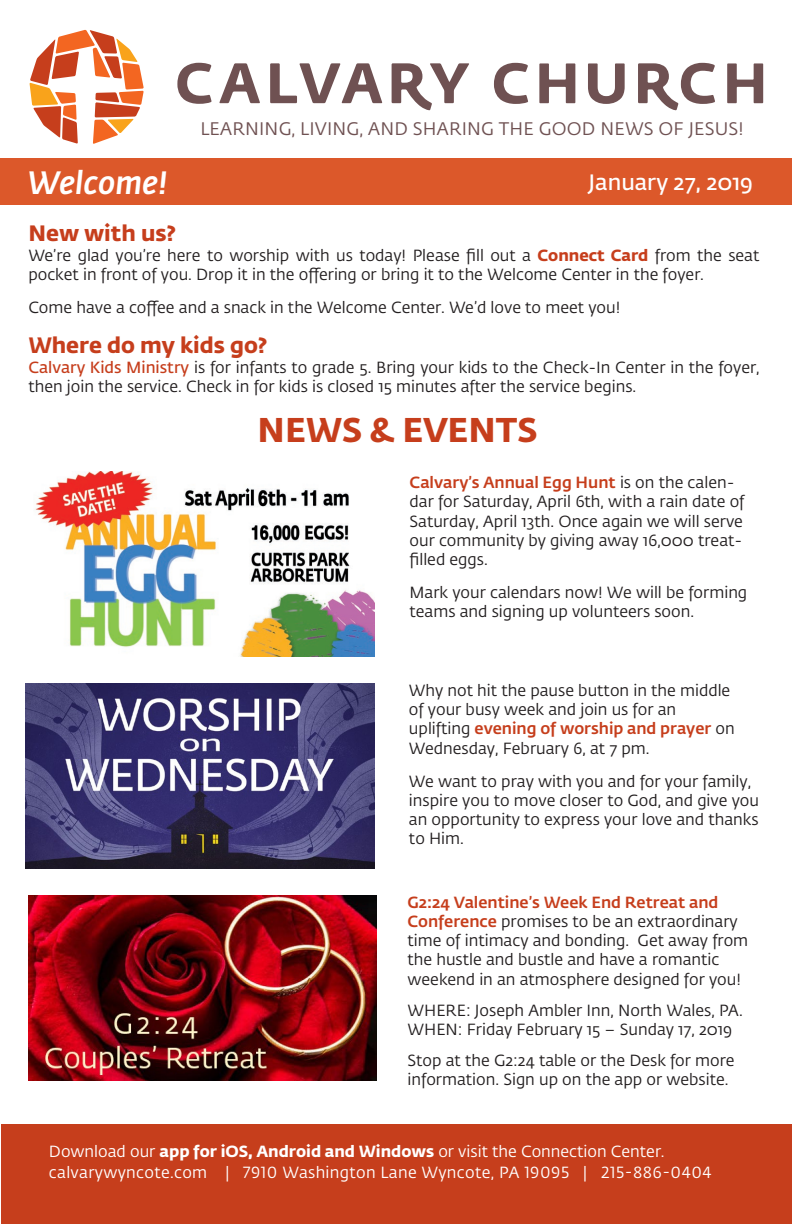
<style>
.page{position:relative;width:792px;height:1224px;background:#fff}
.page>*{position:absolute;margin:0;border:0;box-sizing:border-box;transform-origin:0 0}
.t1{font:700 34px "Fedra Sans Std";color:#c63e1c}
.t2{font:italic 500 32px "Fedra Sans Std";color:#fff}
.t3{font:700 22px "Fedra Sans Std";color:#c63e1c}
.t4{font:600 22px "Fedra Sans Std";color:#fff}
.t5{font:18px "Fedra Sans Std";letter-spacing:.01em;color:#6f5152}
.t6{font:16px/19.2px "Fedra Sans Std";color:#231f20}
.t7{font:16px "Fedra Sans Std";letter-spacing:.02em;color:#fff}
.t8{font:16px "Fedra Sans Std";color:#fff}
.s1{font-weight:700;color:#c63e1c}
.s2{font-weight:600;color:#c63e1c}
.s3{font-weight:500;color:#c63e1c}
.s4{font-weight:700}
</style>
<div class="page">
<div style="left:0;top:159px;width:792px;height:46px;background:#dc582a"></div>
<svg style="left:219px;top:63px;width:41px;height:40px"></svg>
<svg style="left:270px;top:63px;width:112px;height:40px"></svg>
<svg style="left:392px;top:63px;width:77px;height:47px"></svg>
<svg style="left:177px;top:63px;width:35px;height:41px"></svg>
<svg style="left:30px;top:30px;width:114px;height:114px"></svg>
<svg style="left:539px;top:63px;width:36px;height:40px"></svg>
<svg style="left:727px;top:63px;width:36px;height:40px"></svg>
<svg style="left:494px;top:63px;width:34px;height:41px"></svg>
<svg style="left:588px;top:63px;width:37px;height:41px"></svg>
<svg style="left:638px;top:63px;width:77px;height:47px"></svg>
<div style="left:1px;top:1124px;width:791px;height:100px;background:#c63e1c"></div>
<img style="left:28px;top:895px;width:349px;height:186px">
<img style="left:35px;top:472px;width:340px;height:185px">
<img style="left:26px;top:684px;width:348px;height:185px">
<p class="t5" style="left:200px;top:118px;width:545px">LEARNING, LIVING, AND SHARING THE GOOD NEWS OF JESUS!</p>
<h2 class="t2" style="left:28px;top:162px;width:142px">Welcome!</h2>
<h3 class="t4" style="left:589px;top:169px;width:166px">January 27, 2019</h3>
<h3 class="t3" style="left:28px;top:219px;width:149px">New with us?</h3>
<p class="t6" style="left:28px;top:246px;width:733px">We’re glad you’re here to worship with us today! Please fill out a <span class="s1">Connect Card</span> from the seat pocket in front of you. Drop it in the offering or bring it to the Welcome Center in the foyer.</p>
<p class="t6" style="left:28px;top:298px;width:593px">Come have a coffee and a snack in the Welcome Center. We’d love to meet you!</p>
<h3 class="t3" style="left:28px;top:331px;width:241px">Where do my kids go?</h3>
<p class="t6" style="left:28px;top:358px;width:733px"><span class="s2">Calvary Kids Ministry</span> is for infants to grade 5. Bring your kids to the Check-In Center in the foyer, then join the service. Check in for kids is closed 15 minutes after the service begins.</p>
<h1 class="t1" style="left:258px;top:408px;width:281px">NEWS &amp; EVENTS</h1>
<p class="t6" style="left:410px;top:473px;width:337px"><span class="s3">Calvary’s Annual Egg Hunt</span> is on the calen&shy;dar for Saturday, April 6th, with a rain date of Saturday, April 13th. Once again we will serve our community by giving away 16,000 treat&shy;filled eggs.</p>
<p class="t6" style="left:410px;top:583px;width:339px">Mark your calendars now! We will be forming teams and signing up volunteers soon.</p>
<p class="t6" style="left:409px;top:681px;width:327px">Why not hit the pause button in the middle of your busy week and join us for an uplifting <span class="s3">evening of worship and prayer</span> on Wednesday, February 6, at 7 pm.</p>
<p class="t6" style="left:409px;top:772px;width:352px">We want to pray with you and for your family, inspire you to move closer to God, and give you an opportunity to express your love and thanks to Him.</p>
<p class="t6" style="left:408px;top:893px;width:342px"><span class="s3">G2:24 Valentine’s Week End Retreat and Conference</span> promises to be an extraordinary time of intimacy and bonding. Get away from the hustle and bustle and have a romantic weekend in an atmosphere designed for you!</p>
<p class="t6" style="left:408px;top:1001px;width:337px">WHERE: Joseph Ambler Inn, North Wales, PA.<br>WHEN: Friday February 15 – Sunday 17, 2019</p>
<p class="t6" style="left:408px;top:1051px;width:329px">Stop at the G2:24 table or the Desk for more information. Sign up on the app or website.</p>
<p class="t8" style="left:49px;top:1142px;width:617px">Download our <span class="s4">app for iOS, Android and Windows</span> or visit the Connection Center.</p>
<p class="t7" style="left:49px;top:1163px;width:664px">calvarywyncote.com | 7910 Washington Lane Wyncote, PA 19095 | 215-886-0404</p>
</div>
